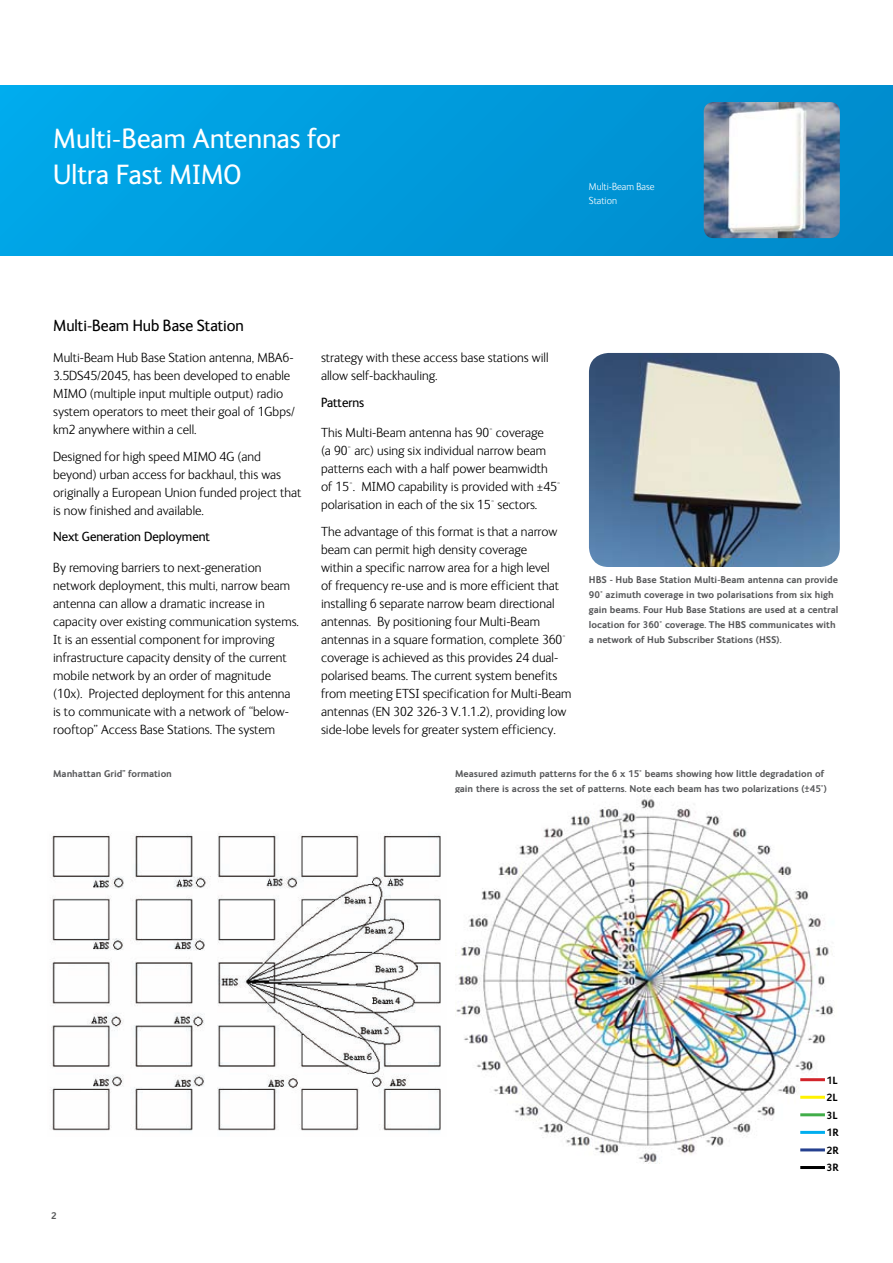
<style>
.page{position:relative;width:893px;height:1263px;background:#fff}
.page>*{position:absolute;margin:0;border:0;box-sizing:border-box;transform-origin:0 0}
.t1{font:28.5px/36px "FS Ingrid";letter-spacing:.005em;color:#fff}
.t2{font:16.5px "FS Ingrid";color:#000}
.t3{font:300 13.5px/18px "FS Ingrid";color:#000}
.t4{font:13.5px "FS Ingrid";color:#000}
.t5{font:300 10.5px/13.5px "FS Ingrid";color:#fff;scale:.96 1}
.t6{font:700 10.5px/17.5px "FS Ingrid";color:#000;text-align:justify}
.t7{font:700 9.75px/15px "FS Ingrid";color:#58595b}
.t8{font:700 9.75px "FS Ingrid";color:#58595b}
</style>
<div class="page">
<div style="left:0;top:85px;width:893px;height:170px;background:linear-gradient(to right,#00a8e9,#008bcc)"></div>
<img style="left:589px;top:353px;width:251px;height:214px">
<img style="left:704px;top:102px;width:136px;height:136px">
<img style="left:50px;top:833px;width:391px;height:298px">
<img style="left:455px;top:796px;width:379px;height:367px">
<hr style="left:800px;top:1078px;width:25px;height:3px;background:#d2232a">
<hr style="left:800px;top:1096px;width:25px;height:3px;background:#fff200">
<hr style="left:800px;top:1113px;width:25px;height:3px;background:#41ad49">
<hr style="left:800px;top:1131px;width:25px;height:3px;background:#00aeef">
<hr style="left:800px;top:1148px;width:25px;height:3px;background:#25408f">
<hr style="left:800px;top:1166px;width:25px;height:3px;background:#000">
<h1 class="t1" style="left:53px;top:121px;width:288px">Multi-Beam Antennas for<br>Ultra Fast MIMO</h1>
<p class="t5" style="left:589px;top:180px;width:70px">Multi-Beam Base<br>Station</p>
<p class="t2" style="left:53px;top:316px;width:192px">Multi-Beam Hub Base Station</p>
<p class="t3" style="left:53px;top:349px;width:243px">Multi-Beam Hub Base Station antenna, MBA6- 3.5DS45/2045, has been developed to enable MIMO (multiple input multiple output) radio system operators to meet their goal of 1Gbps/ km2 anywhere within a cell.</p>
<p class="t3" style="left:53px;top:448px;width:250px">Designed for high speed MIMO 4G (and beyond) urban access for backhaul, this was originally a European Union funded project that is now finished and available.</p>
<p class="t4" style="left:53px;top:530px;width:158px">Next Generation Deployment</p>
<p class="t3" style="left:53px;top:559px;width:247px">By removing barriers to next-generation network deployment, this multi, narrow beam antenna can allow a dramatic increase in capacity over existing communication systems.<br>It is an essential component for improving infrastructure capacity density of the current mobile network by an order of magnitude (10x). Projected deployment for this antenna is to communicate with a network of “below&shy;rooftop” Access Base Stations. The system</p>
<p class="t3" style="left:321px;top:349px;width:229px">strategy with these access base stations will allow self-backhauling.</p>
<p class="t4" style="left:321px;top:395px;width:45px">Patterns</p>
<p class="t3" style="left:321px;top:424px;width:241px">This Multi-Beam antenna has 90˚ coverage<br>(a 90˚ arc) using six individual narrow beam patterns each with a half power beamwidth of 15˚. MIMO capability is provided with ±45˚ polarisation in each of the six 15˚ sectors.</p>
<p class="t3" style="left:321px;top:523px;width:252px">The advantage of this format is that a narrow beam can permit high density coverage<br>within a specific narrow area for a high level<br>of frequency re-use and is more efficient that installing 6 separate narrow beam directional antennas. By positioning four Multi-Beam antennas in a square formation, complete 360˚ coverage is achieved as this provides 24 dual&shy;polarised beams. The current system benefits from meeting ETSI specification for Multi-Beam antennas (EN 302 326-3 V.1.1.2), providing low side-lobe levels for greater system efficiency.</p>
<p class="t7" style="left:589px;top:572px;width:251px">HBS - Hub Base Station Multi-Beam antenna can provide 90° azimuth coverage in two polarisations from six high gain beams. Four Hub Base Stations are used at a central location for 360° coverage. The HBS communicates with a network of Hub Subscriber Stations (HSS).</p>
<p class="t7" style="left:53px;top:766px;width:120px">Manhattan Grid” formation</p>
<p class="t8" style="left:51px;top:1210px;width:7px">2</p>
<p class="t7" style="left:455px;top:766px;width:373px">Measured azimuth patterns for the 6 x 15° beams showing how little degradation of gain there is across the set of patterns. Note each beam has two polarizations (±45°)</p>
<p class="t6" style="left:826px;top:1071px;width:14px">1L 2L 3L 1R 2R 3R</p>
</div>
